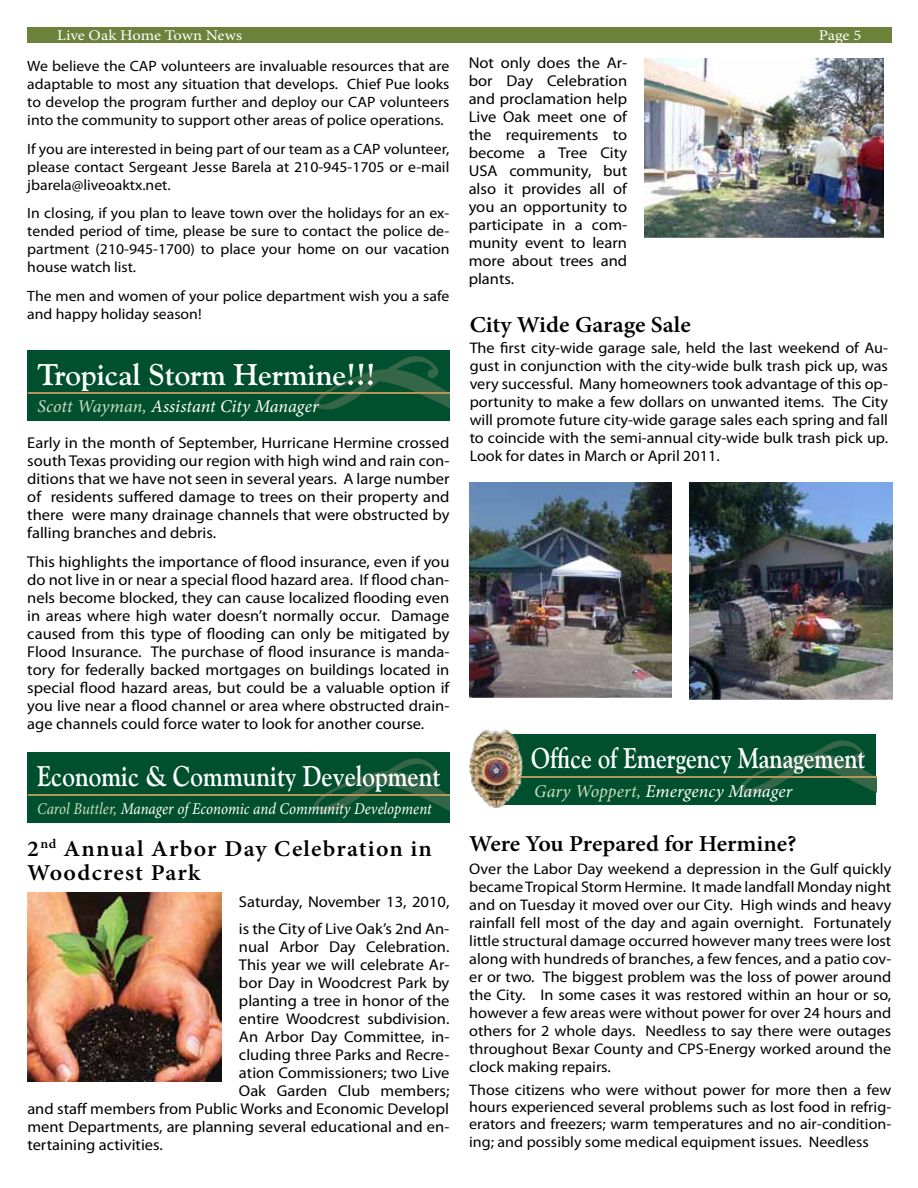
<style>
.page{position:relative;width:918px;height:1188px;background:#fff}
.page>*{position:absolute;margin:0;border:0;box-sizing:border-box;transform-origin:0 0}
.t1{font:700 30px "Goudy Old Style BT";color:#fff}
.t2{font:700 28.5px "Goudy Old Style BT";letter-spacing:.005em;color:#fff;scale:.85 1}
.t3{font:700 28.5px "Goudy Old Style BT";letter-spacing:.005em;color:#fff;scale:.82 1}
.t4{font:600 22.8px "Minion Pro";letter-spacing:.005em;color:#000;scale:1.05 1}
.t5{font:600 22.8px/24px "Minion Pro";letter-spacing:.05em;color:#000;scale:1.05 1}
.t6{font:italic 18px "Minion Pro";letter-spacing:.005em;color:#fff}
.t7{font:italic 16.5px "Minion Pro";color:#fff;scale:.9 1}
.t8{font:15.6px/18px "Myriad Pro";color:#000;text-align:justify;scale:1.05 1}
.t9{font:15.45px/18px "Myriad Pro";color:#000;text-align:justify;scale:1.05 1}
.t10{font:15.3px/17.4px "Myriad Pro";color:#000;text-align:justify;scale:1.05 1}
.t11{font:15px/18px "Myriad Pro";color:#000;text-align:justify;scale:1.05 1}
.t12{font:14.85px "Minion Pro";letter-spacing:-.005em;color:#fff;scale:1.11 1}
.s1{color:#cfdfbf}
</style>
<div class="page">
<div style="left:27px;top:27px;width:865px;height:15px;background:#6c823a"></div>
<div style="left:28px;top:350px;width:422px;height:71px;background:#00502f"></div>
<svg style="left:314px;top:356px;width:136px;height:53px"></svg>
<hr style="left:28px;top:392px;width:422px;height:2px;background:#b59659">
<div style="left:27px;top:752px;width:422px;height:71px;background:#00502f"></div>
<svg style="left:314px;top:758px;width:135px;height:54px"></svg>
<hr style="left:28px;top:794px;width:421px;height:2px;background:#b59659">
<img style="left:645px;top:58px;width:239px;height:180px">
<img style="left:27px;top:893px;width:195px;height:188px">
<div style="left:495px;top:734px;width:381px;height:71px;background:#00502f"></div>
<svg style="left:740px;top:740px;width:136px;height:54px"></svg>
<hr style="left:495px;top:776px;width:381px;height:2px;background:#b59659">
<img style="left:470px;top:729px;width:53px;height:79px">
<img style="left:470px;top:483px;width:202px;height:214px">
<img style="left:690px;top:482px;width:202px;height:217px">
<p class="t12" style="left:57px;top:25px;width:168px">Live Oak Home Town News</p>
<p class="t12" style="left:819px;top:25px;width:40px">Page 5</p>
<p class="t11" style="left:27px;top:57px;width:404px">We believe the CAP volunteers are invaluable resources that are adaptable to most any situation that develops. Chief Pue looks to develop the program further and deploy our CAP volunteers into the community to support other areas of police operations.</p>
<p class="t11" style="left:27px;top:139px;width:403px">If you are interested in being part of our team as a CAP volunteer, please contact Sergeant Jesse Barela at 210-945-1705 or e-mail jbarela@liveoaktx.net.</p>
<p class="t11" style="left:27px;top:204px;width:404px">In closing, if you plan to leave town over the holidays for an ex&shy;tended period of time, please be sure to contact the police de&shy;partment (210-945-1700) to place your home on our vacation house watch list.</p>
<p class="t11" style="left:27px;top:287px;width:404px">The men and women of your police department wish you a safe and happy holiday season!</p>
<p class="t8" style="left:469px;top:54px;width:152px">Not only does the Ar&shy;bor Day Celebration and proclamation help Live Oak meet one of the requirements to become a Tree City USA community, but also it provides all of you an opportunity to participate in a com&shy;munity event to learn more about trees and plants.</p>
<h3 class="t4" style="left:470px;top:309px;width:212px">City Wide Garage Sale</h3>
<p class="t9" style="left:470px;top:339px;width:400px">The first city-wide garage sale, held the last weekend of Au&shy;gust in conjunction with the city-wide bulk trash pick up, was very successful. Many homeowners took advantage of this op&shy;portunity to make a few dollars on unwanted items. The City will promote future city-wide garage sales each spring and fall to coincide with the semi-annual city-wide bulk trash pick up.<br>Look for dates in March or April 2011.</p>
<h1 class="t1" style="left:37px;top:356px;width:340px">Tropical Storm Hermine!!!</h1>
<p class="t6" style="left:37px;top:394px;width:283px"><span class="s1">Scott Wayman,</span> Assistant City Manager</p>
<p class="t8" style="left:27px;top:434px;width:404px">Early in the month of September, Hurricane Hermine crossed south Texas providing our region with high wind and rain con&shy;ditions that we have not seen in several years. A large number of residents suffered damage to trees on their property and there were many drainage channels that were obstructed by falling branches and debris.</p>
<p class="t8" style="left:27px;top:552px;width:404px">This highlights the importance of flood insurance, even if you do not live in or near a special flood hazard area. If flood chan&shy;nels become blocked, they can cause localized flooding even in areas where high water doesn’t normally occur. Damage caused from this type of flooding can only be mitigated by Flood Insurance. The purchase of flood insurance is manda&shy;tory for federally backed mortgages on buildings located in special flood hazard areas, but could be a valuable option if you live near a flood channel or area where obstructed drain&shy;age channels could force water to look for another course.</p>
<h2 class="t2" style="left:37px;top:758px;width:476px">Economic &amp; Community Development</h2>
<p class="t7" style="left:37px;top:797px;width:440px"><span class="s1">Carol Buttler,</span> Manager of Economic and Community Development</p>
<h3 class="t5" style="left:27px;top:836px;width:387px">2<sup>nd</sup> Annual Arbor Day Celebration in<br>Woodcrest Park</h3>
<p class="t8" style="left:239px;top:888px;width:202px;line-height:27px">Saturday, November 13, 2010, is the City of Live Oak’s 2nd An-</p>
<p class="t8" style="left:239px;top:937px;width:202px">nual Arbor Day Celebration.</p>
<p class="t8" style="left:239px;top:955px;width:202px">This year we will celebrate Ar-</p>
<p class="t8" style="left:239px;top:973px;width:202px">bor Day in Woodcrest Park by</p>
<p class="t8" style="left:239px;top:991px;width:202px">planting a tree in honor of the</p>
<p class="t8" style="left:239px;top:1009px;width:202px">entire Woodcrest subdivision.</p>
<p class="t8" style="left:239px;top:1027px;width:202px">An Arbor Day Committee, in-</p>
<p class="t8" style="left:239px;top:1045px;width:202px">cluding three Parks and Recre-</p>
<p class="t8" style="left:239px;top:1063px;width:202px">ation Commissioners; two Live</p>
<p class="t8" style="left:239px;top:1081px;width:202px">Oak Garden Club members;</p>
<p class="t8" style="left:27px;top:1099px;width:403px">and staff members from Public Works and Economic Developl</p>
<p class="t8" style="left:27px;top:1117px;width:404px">ment Departments, are planning several educational and en-</p>
<p class="t8" style="left:27px;top:1135px;width:131px">tertaining activities.</p>
<h2 class="t3" style="left:531px;top:740px;width:409px">Office of Emergency Management</h2>
<p class="t6" style="left:534px;top:779px;width:260px"><span class="s1">Gary Woppert,</span> Emergency Manager</p>
<h3 class="t4" style="left:469px;top:828px;width:313px">Were You Prepared for Hermine?</h3>
<p class="t9" style="left:469px;top:860px;width:404px">Over the Labor Day weekend a depression in the Gulf quickly became Tropical Storm Hermine. It made landfall Monday night and on Tuesday it moved over our City. High winds and heavy rainfall fell most of the day and again overnight. Fortunately little structural damage occurred however many trees were lost along with hundreds of branches, a few fences, and a patio cov&shy;er or two. The biggest problem was the loss of power around the City. In some cases it was restored within an hour or so, however a few areas were without power for over 24 hours and others for 2 whole days. Needless to say there were outages throughout Bexar County and CPS-Energy worked around the clock making repairs.</p>
<p class="t10" style="left:469px;top:1081px;width:404px">Those citizens who were without power for more then a few hours experienced several problems such as lost food in refrig&shy;erators and freezers; warm temperatures and no air-condition&shy;ing; and possibly some medical equipment issues. Needless</p>
</div>
